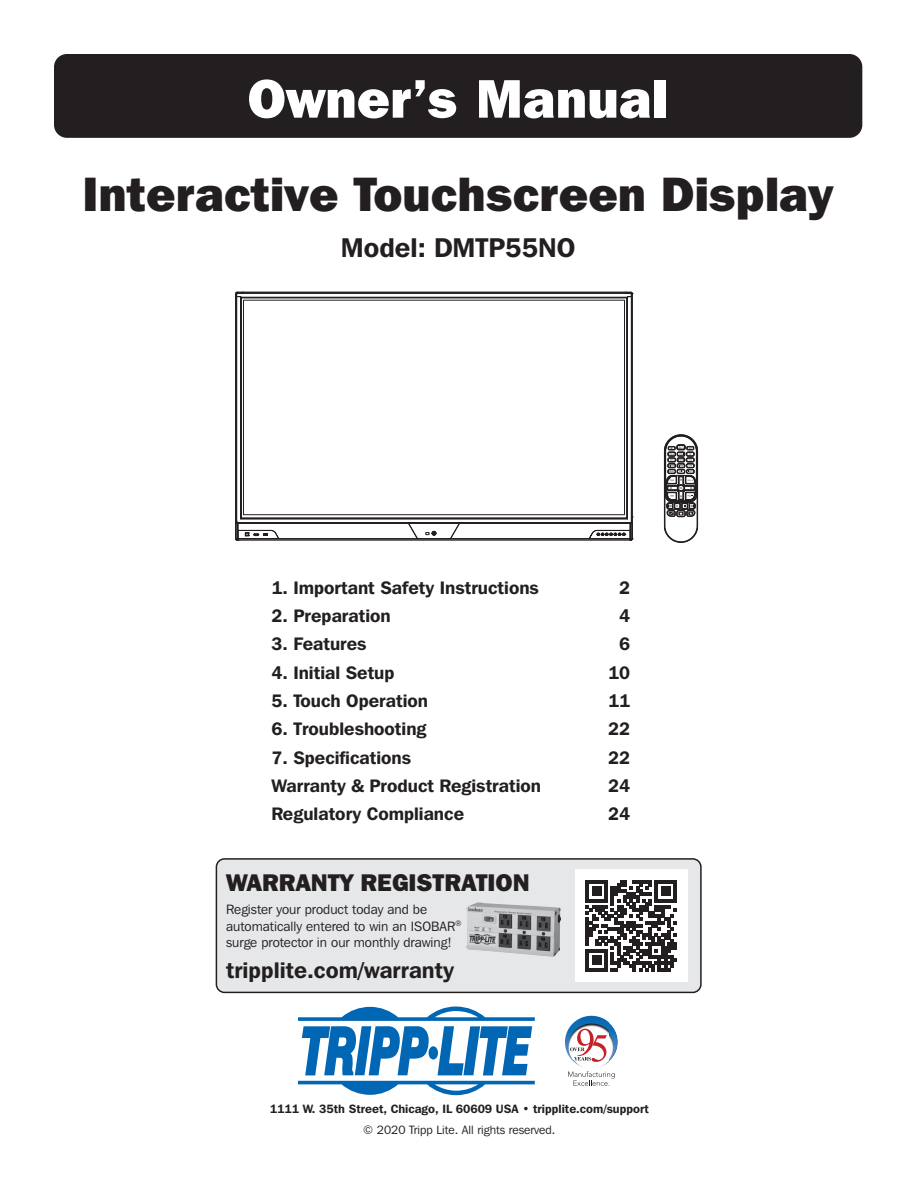
<style>
.page{position:relative;width:918px;height:1188px;background:#fff}
.page>*{position:absolute;margin:0;border:0;box-sizing:border-box;transform-origin:0 0}
.t1{font:800 54px "Franklin Gothic IT Cby BT";color:#fff}
.t2{font:800 48px "Franklin Gothic IT Cby BT";color:#231f20}
.t3{font:600 27px "Franklin Gothic IT Cby BT";color:#231f20}
.t4{font:800 24px "Franklin Gothic IT Cby BT";color:#231f20}
.t5{font:600 22.5px "Franklin Gothic IT Cby BT";color:#231f20}
.t6{font:600 18px "Franklin Gothic IT Cby BT";color:#231f20}
.t7{font:13.5px/16.2px "Franklin Gothic IT Cby BT";color:#231f20}
.t8{font:600 12px "Franklin Gothic IT Cby BT";color:#231f20}
.t9{font:12px "Franklin Gothic IT Cby BT";color:#231f20}
</style>
<div class="page">
<svg style="left:235px;top:292px;width:398px;height:249px"></svg>
<div style="left:54px;top:54px;width:808px;height:84px;background:#231f20;border-radius:13px"></div>
<div style="left:216px;top:859px;width:485px;height:133px;background:#e6e7e9;border-radius:8px"></div>
<div style="left:216px;top:858px;width:486px;height:135px;border:2px solid #231f20;border-radius:8px"></div>
<div style="left:575px;top:869px;width:113px;height:113px;background:#fff"></div>
<svg style="left:586px;top:880px;width:91px;height:91px"></svg>
<img style="left:466px;top:902px;width:33px;height:50px">
<svg style="left:664px;top:435px;width:34px;height:107px"></svg>
<svg style="left:298px;top:1007px;width:237px;height:68px"></svg>
<svg style="left:298px;top:1081px;width:237px;height:14px"></svg>
<img style="left:565px;top:1016px;width:27px;height:27px">
<img style="left:568px;top:1016px;width:22px;height:13px">
<img style="left:609px;top:1029px;width:9px;height:33px">
<img style="left:574px;top:1062px;width:33px;height:5px">
<svg style="left:568px;top:1071px;width:47px;height:15px"></svg>
<svg style="left:570px;top:1029px;width:37px;height:33px"></svg>
<p class="t1" style="left:247px;top:64px;width:422px">Owner’s Manual</p>
<p class="t2" style="left:83px;top:164px;width:753px">Interactive Touchscreen Display</p>
<p class="t3" style="left:341px;top:231px;width:236px">Model: DMTP55NO</p>
<p class="t6" style="left:271px;top:576px;width:269px">1. Important Safety Instructions</p>
<p class="t6" style="left:619px;top:576px;width:12px">2</p>
<p class="t6" style="left:271px;top:604px;width:121px">2. Preparation</p>
<p class="t6" style="left:619px;top:604px;width:12px">4</p>
<p class="t6" style="left:271px;top:633px;width:97px">3. Features</p>
<p class="t6" style="left:619px;top:633px;width:12px">6</p>
<p class="t6" style="left:271px;top:661px;width:125px">4. Initial Setup</p>
<p class="t6" style="left:608px;top:661px;width:23px">10</p>
<p class="t6" style="left:271px;top:689px;width:158px">5. Touch Operation</p>
<p class="t6" style="left:608px;top:689px;width:23px">11</p>
<p class="t6" style="left:271px;top:718px;width:157px">6. Troubleshooting</p>
<p class="t6" style="left:608px;top:718px;width:23px">22</p>
<p class="t6" style="left:271px;top:746px;width:141px">7. Specifications</p>
<p class="t6" style="left:608px;top:746px;width:23px">22</p>
<p class="t6" style="left:271px;top:774px;width:271px">Warranty &amp; Product Registration</p>
<p class="t6" style="left:608px;top:774px;width:23px">24</p>
<p class="t6" style="left:271px;top:803px;width:194px">Regulatory Compliance</p>
<p class="t6" style="left:608px;top:803px;width:23px">24</p>
<p class="t4" style="left:226px;top:868px;width:305px">WARRANTY REGISTRATION</p>
<p class="t7" style="left:226px;top:901px;width:237px">Register your product today and be automatically entered to win an ISOBAR<sup>® </sup>surge protector in our monthly drawing!</p>
<p class="t5" style="left:226px;top:956px;width:229px">tripplite.com/warranty</p>
<p class="t8" style="left:270px;top:1101px;width:380px">1111 W. 35th Street, Chicago, IL 60609 USA • tripplite.com/support</p>
<p class="t9" style="left:363px;top:1122px;width:194px">© 2020 Tripp Lite. All rights reserved.</p>
</div>
